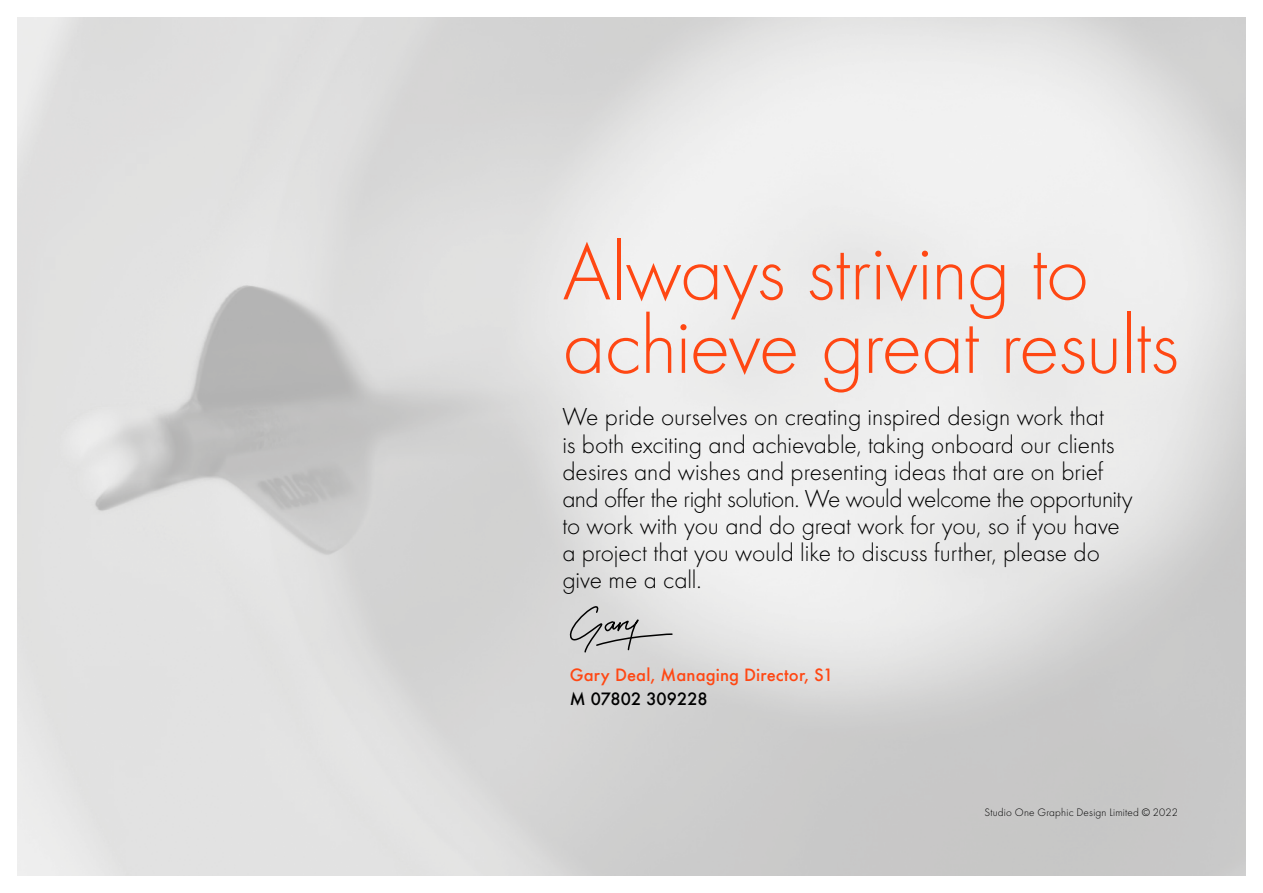
<style>
.page{position:relative;width:1263px;height:893px;background:#fff}
.page>*{position:absolute;margin:0;border:0;box-sizing:border-box;transform-origin:0 0}
.t1{font:300 84px/73.5px "Futura";letter-spacing:-.015em;color:#ff4713}
.t2{font:300 25.5px/27px "Futura";letter-spacing:-.005em;color:#000}
.t3{font:500 16.5px "Futura";letter-spacing:.01em;color:#ff4713}
.t4{font:500 16.5px "Futura";color:#000}
.t5{font:300 11.25px "Futura";letter-spacing:.02em;color:#000}
</style>
<div class="page">
<svg style="left:565px;top:590px;width:108px;height:64px;background:#ccc"></svg>
<h1 class="t1" style="left:562px;top:235px;width:618px">Always striving to achieve great results</h1>
<p class="t2" style="left:562px;top:404px;width:572px">We pride ourselves on creating inspired design work that<br>is both exciting and achievable, taking onboard our clients desires and wishes and presenting ideas that are on brief and offer the right solution. We would welcome the opportunity to work with you and do great work for you, so if you have a project that you would like to discuss further, please do give me a call.</p>
<p class="t3" style="left:570px;top:664px;width:265px">Gary Deal, Managing Director, S1</p>
<p class="t4" style="left:570px;top:688px;width:139px">M 07802 309228</p>
<p class="t5" style="left:984px;top:806px;width:195px">Studio One Graphic Design Limited © 2022</p>
</div>
